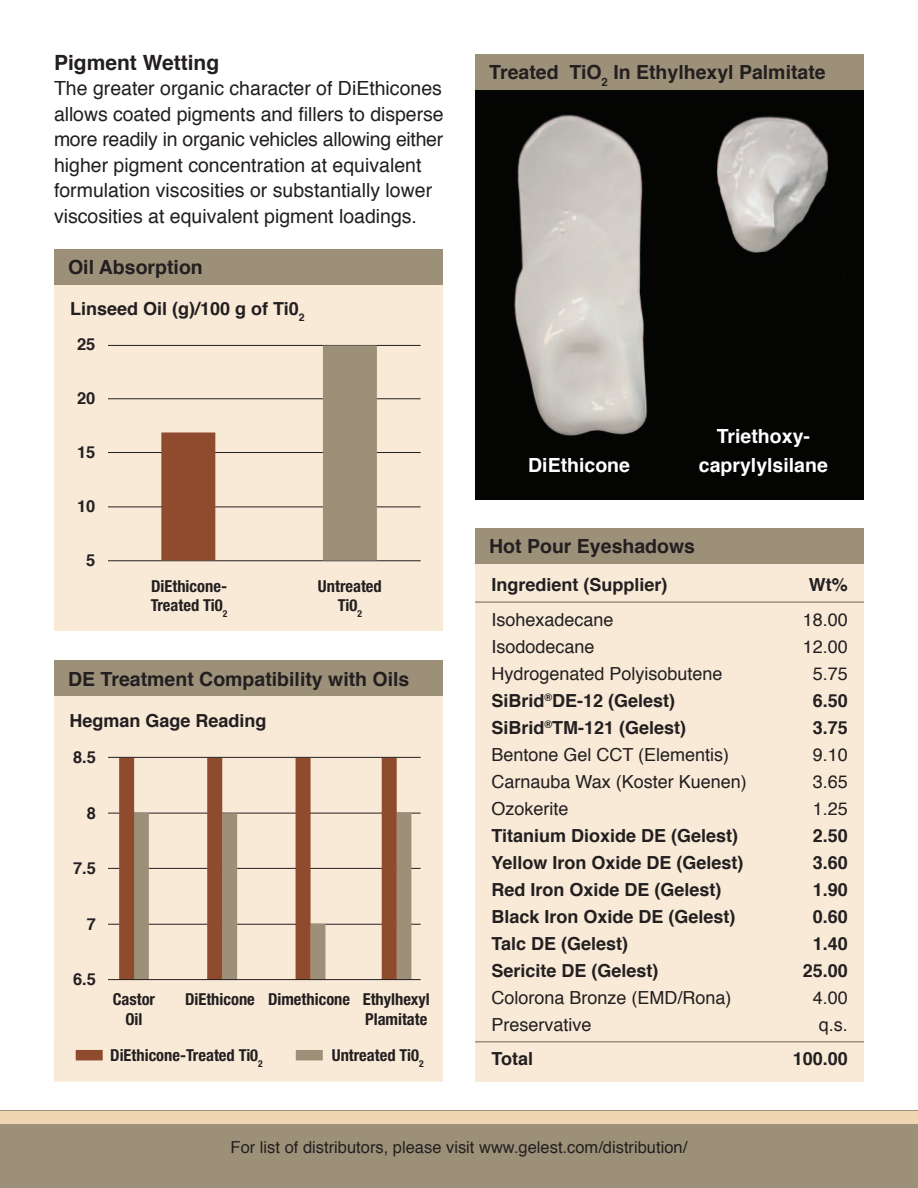
<style>
.page{position:relative;width:918px;height:1188px;background:#fff}
.page>*{position:absolute;margin:0;border:0;box-sizing:border-box;transform-origin:0 0}
.t1{font:700 21px "Helvetica";color:#231f20}
.t2{font:19.5px/25.5px "Helvetica";color:#231f20;text-align:justify}
.t3{font:700 19.5px "Helvetica";color:#231f20}
.t4{font:700 19.5px "Helvetica";color:#fff}
.t5{font:700 18px "Helvetica";color:#231f20}
.t6{font:18px "Helvetica";color:#231f20}
.t7{font:700 condensed 16.5px/19.8px "Helvetica Neue LT Std";color:#231f20}
.t8{font:16.5px "Helvetica";color:#231f20}
.t9{font:700 16.5px "Helvetica";color:#231f20}
</style>
<div class="page">
<div style="left:0;top:1111px;width:918px;height:77px;background:#9d9079"></div>
<div style="left:0;top:1111px;width:918px;height:13px;background:#f1d6b3"></div>
<div style="left:475px;top:529px;width:389px;height:553px;background:#f8ead7"></div>
<div style="left:475px;top:529px;width:389px;height:35px;background:#9d9079"></div>
<hr style="left:475px;top:1041px;width:389px;height:2px;background:#9d9079">
<hr style="left:475px;top:601px;width:389px;height:2px;background:#9d9079">
<img style="left:475px;top:90px;width:389px;height:410px">
<div style="left:475px;top:54px;width:389px;height:36px;background:#9d9079"></div>
<div style="left:54px;top:660px;width:389px;height:422px;background:#f8ead7"></div>
<div style="left:296px;top:1050px;width:27px;height:10px;background:#9d9079"></div>
<div style="left:76px;top:1050px;width:27px;height:10px;background:#8f4b2d"></div>
<hr style="left:108px;top:924px;width:313px;height:1px;background:#231f20">
<hr style="left:108px;top:868px;width:313px;height:1px;background:#231f20">
<hr style="left:108px;top:813px;width:313px;height:1px;background:#231f20">
<div style="left:396px;top:813px;width:15px;height:167px;background:#9d9079"></div>
<div style="left:382px;top:758px;width:15px;height:222px;background:#8f4b2d"></div>
<div style="left:310px;top:924px;width:15px;height:56px;background:#9d9079"></div>
<div style="left:296px;top:758px;width:15px;height:222px;background:#8f4b2d"></div>
<div style="left:222px;top:813px;width:15px;height:167px;background:#9d9079"></div>
<div style="left:207px;top:758px;width:15px;height:222px;background:#8f4b2d"></div>
<div style="left:134px;top:813px;width:15px;height:167px;background:#9d9079"></div>
<div style="left:119px;top:758px;width:15px;height:222px;background:#8f4b2d"></div>
<hr style="left:108px;top:979px;width:313px;height:1px;background:#231f20">
<hr style="left:108px;top:757px;width:313px;height:1px;background:#231f20">
<div style="left:54px;top:660px;width:389px;height:36px;background:#9d9079"></div>
<div style="left:54px;top:250px;width:389px;height:381px;background:#f8ead7"></div>
<div style="left:54px;top:250px;width:389px;height:35px;background:#9d9079"></div>
<hr style="left:108px;top:560px;width:313px;height:1px;background:#231f20">
<hr style="left:108px;top:507px;width:313px;height:1px;background:#231f20">
<hr style="left:108px;top:452px;width:313px;height:1px;background:#231f20">
<hr style="left:108px;top:398px;width:313px;height:1px;background:#231f20">
<hr style="left:108px;top:345px;width:313px;height:1px;background:#231f20">
<div style="left:161px;top:432px;width:54px;height:128px;background:#8f4b2d"></div>
<div style="left:323px;top:345px;width:54px;height:215px;background:#9d9079"></div>
<p class="t1" style="left:54px;top:45px;width:167px">Pigment Wetting</p>
<p class="t2" style="left:54px;top:76px;width:391px">The greater organic character of DiEthicones allows coated pigments and fillers to disperse more readily in organic vehicles allowing either higher pigment concentration at equivalent</p>
<p class="t2" style="left:54px;top:178px;width:380px">formulation viscosities or substantially lower</p>
<p class="t2" style="left:54px;top:204px;width:365px">viscosities at equivalent pigment loadings.</p>
<p class="t3" style="left:68px;top:252px;width:136px">Oil Absorption</p>
<p class="t5" style="left:70px;top:295px;width:236px">Linseed Oil (g)/100 g of Ti0<sub>2</sub></p>
<p class="t9" style="left:77px;top:331px;width:20px">25</p>
<p class="t9" style="left:77px;top:385px;width:20px">20</p>
<p class="t9" style="left:77px;top:439px;width:20px">15</p>
<p class="t9" style="left:77px;top:493px;width:20px">10</p>
<p class="t9" style="left:86px;top:547px;width:11px">5</p>
<p class="t7" style="left:151px;top:576px;width:78px">DiEthicone-<br>Treated Ti0<sub>2</sub></p>
<p class="t7" style="left:318px;top:576px;width:65px;text-align:center">Untreated<br>Ti0<sub>2</sub></p>
<p class="t3" style="left:68px;top:664px;width:343px">DE Treatment Compatibility with Oils</p>
<p class="t5" style="left:69px;top:706px;width:199px">Hegman Gage Reading</p>
<p class="t9" style="left:73px;top:744px;width:24px">8.5</p>
<p class="t9" style="left:87px;top:800px;width:11px">8</p>
<p class="t9" style="left:73px;top:855px;width:24px">7.5</p>
<p class="t9" style="left:87px;top:911px;width:11px">7</p>
<p class="t9" style="left:73px;top:966px;width:24px">6.5</p>
<p class="t7" style="left:113px;top:989px;width:44px">Castor</p>
<p class="t7" style="left:185px;top:989px;width:71px">DiEthicone</p>
<p class="t7" style="left:268px;top:989px;width:84px">Dimethicone</p>
<p class="t7" style="left:125px;top:1009px;width:19px">Oil</p>
<p class="t7" style="left:363px;top:989px;width:68px">Ethylhexyl</p>
<p class="t7" style="left:365px;top:1009px;width:64px">Plamitate</p>
<p class="t7" style="left:110px;top:1045px;width:154px">DiEthicone-Treated Ti0<sub>2</sub></p>
<p class="t7" style="left:332px;top:1045px;width:93px">Untreated Ti0<sub>2</sub></p>
<p class="t3" style="left:489px;top:57px;width:338px">Treated TiO<sub>2</sub> In Ethylhexyl Palmitate</p>
<p class="t4" style="left:528px;top:449px;width:103px">DiEthicone</p>
<p class="t4" style="left:717px;top:421px;width:95px">Triethoxy-</p>
<p class="t4" style="left:699px;top:449px;width:130px">caprylylsilane</p>
<p class="t3" style="left:489px;top:531px;width:207px">Hot Pour Eyeshadows</p>
<p class="t5" style="left:491px;top:570px;width:178px">Ingredient (Supplier)</p>
<p class="t5" style="left:809px;top:570px;width:40px">Wt%</p>
<p class="t6" style="left:491px;top:606px;width:124px">Isohexadecane</p>
<p class="t6" style="left:803px;top:606px;width:47px">18.00</p>
<p class="t6" style="left:491px;top:633px;width:105px">Isododecane</p>
<p class="t6" style="left:803px;top:633px;width:47px">12.00</p>
<p class="t6" style="left:491px;top:660px;width:233px">Hydrogenated Polyisobutene</p>
<p class="t6" style="left:813px;top:660px;width:37px">5.75</p>
<p class="t5" style="left:491px;top:686px;width:185px">SiBrid<sup>®</sup>DE-12 (Gelest)</p>
<p class="t5" style="left:813px;top:686px;width:37px">6.50</p>
<p class="t5" style="left:491px;top:713px;width:196px">SiBrid<sup>®</sup>TM-121 (Gelest)</p>
<p class="t5" style="left:813px;top:713px;width:37px">3.75</p>
<p class="t6" style="left:491px;top:741px;width:239px">Bentone Gel CCT (Elementis)</p>
<p class="t6" style="left:813px;top:741px;width:37px">9.10</p>
<p class="t6" style="left:491px;top:768px;width:257px">Carnauba Wax (Koster Kuenen)</p>
<p class="t6" style="left:813px;top:768px;width:37px">3.65</p>
<p class="t6" style="left:491px;top:795px;width:79px">Ozokerite</p>
<p class="t6" style="left:813px;top:795px;width:37px">1.25</p>
<p class="t5" style="left:491px;top:821px;width:248px">Titanium Dioxide DE (Gelest)</p>
<p class="t5" style="left:813px;top:821px;width:37px">2.50</p>
<p class="t5" style="left:491px;top:848px;width:254px">Yellow Iron Oxide DE (Gelest)</p>
<p class="t5" style="left:813px;top:848px;width:37px">3.60</p>
<p class="t5" style="left:491px;top:875px;width:232px">Red Iron Oxide DE (Gelest)</p>
<p class="t5" style="left:813px;top:875px;width:37px">1.90</p>
<p class="t5" style="left:491px;top:902px;width:246px">Black Iron Oxide DE (Gelest)</p>
<p class="t5" style="left:813px;top:902px;width:37px">0.60</p>
<p class="t5" style="left:491px;top:929px;width:138px">Talc DE (Gelest)</p>
<p class="t5" style="left:813px;top:929px;width:37px">1.40</p>
<p class="t5" style="left:491px;top:956px;width:169px">Sericite DE (Gelest)</p>
<p class="t5" style="left:803px;top:956px;width:47px">25.00</p>
<p class="t6" style="left:491px;top:984px;width:242px">Colorona Bronze (EMD/Rona)</p>
<p class="t6" style="left:813px;top:984px;width:37px">4.00</p>
<p class="t6" style="left:491px;top:1011px;width:102px">Preservative</p>
<p class="t6" style="left:819px;top:1011px;width:31px">q.s.</p>
<p class="t5" style="left:491px;top:1044px;width:43px">Total</p>
<p class="t5" style="left:793px;top:1044px;width:57px">100.00</p>
<p class="t8" style="left:231px;top:1134px;width:458px">For list of distributors, please visit www.gelest.com/distribution/</p>
</div>
